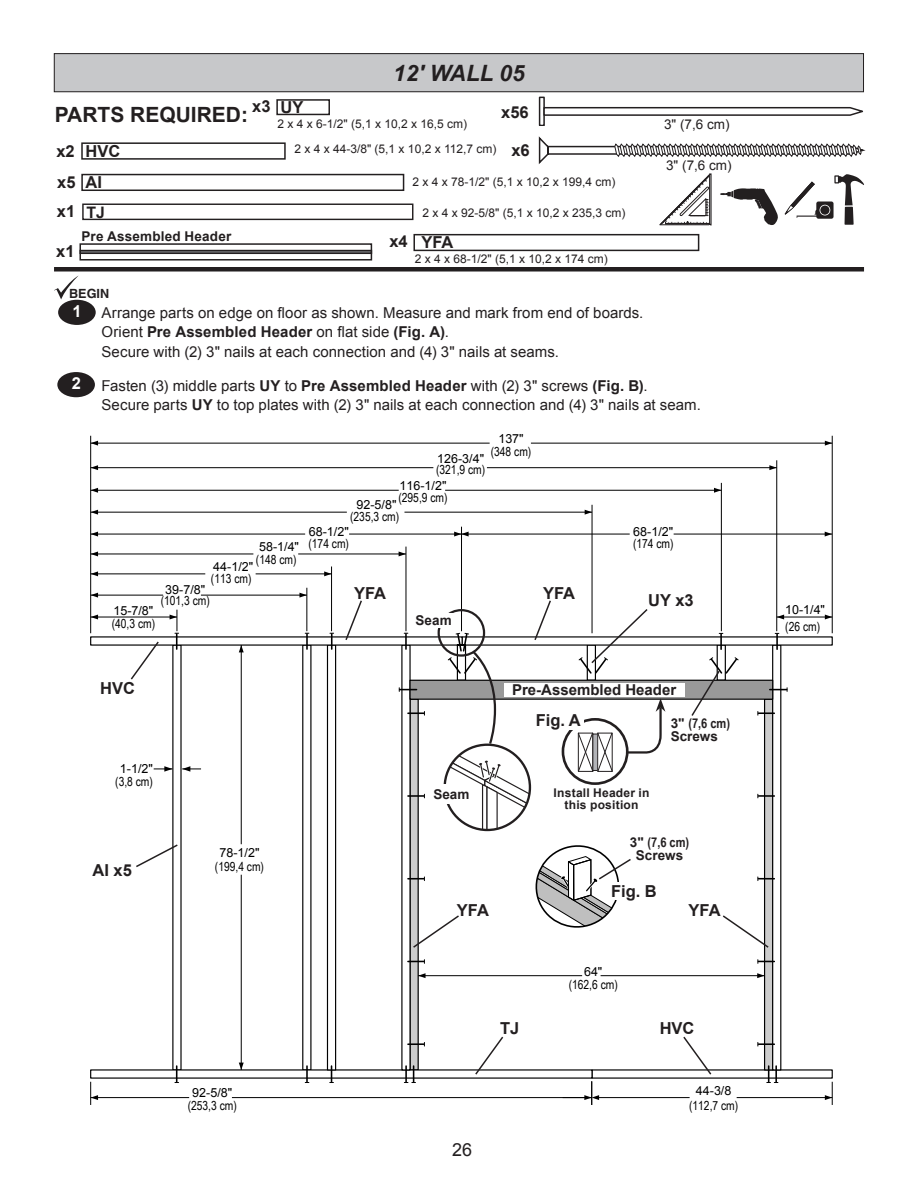
<style>
.page{position:relative;width:918px;height:1188px;background:#fff}
.page>*{position:absolute;margin:0;border:0;box-sizing:border-box;transform-origin:0 0}
.t1{font:italic 700 22.5px "Arial";color:#231f20}
.hhp_fig{font:700 21px "Arial";color:#231f20}
.t2{font:18px "Arial";color:#231f20}
.hhp_fig-2{font:700 16.5px "Arial";color:#231f20}
.t3{font:700 16.5px "Arial";color:#fff}
.hhp_fig-3{font:700 15.9px "Arial";color:#231f20}
.t4{font:15px/19.5px "Arial";color:#231f20}
.hhp_fig-4{font:700 15px "Arial";color:#231f20}
.hhp_fig-5{font:700 13.5px/13.5px "Arial";color:#231f20;text-align:center}
.hhp_fig-6{font:13.5px "Arial";color:#231f20}
.t5{font:12.6px/12.6px "Arial Narrow";color:#000;text-align:center}
.t6{font:12.6px/12px "Arial";color:#000}
.t7{font:700 12.6px "Helvetica";color:#231f20}
.t8{font:12px "Arial";color:#231f20}
.t9{font:700 12px/12px "Arial";letter-spacing:.02em;color:#231f20;text-align:center}
.s1{font-weight:700}
.s2{font-family:"Arial Narrow"}
.s3{font-family:"Arial"}
</style>
<div class="page">
<hr style="left:306px;top:588px;width:1px;height:43px;background:#000">
<hr style="left:331px;top:567px;width:1px;height:64px;background:#000">
<hr style="left:91px;top:573px;width:114px;height:1px;background:#000">
<hr style="left:256px;top:573px;width:76px;height:1px;background:#000">
<hr style="left:406px;top:547px;width:1px;height:84px;background:#000">
<hr style="left:91px;top:554px;width:162px;height:1px;background:#000">
<hr style="left:298px;top:554px;width:108px;height:1px;background:#000">
<hr style="left:461px;top:527px;width:1px;height:104px;background:#000">
<hr style="left:91px;top:534px;width:214px;height:1px;background:#000">
<hr style="left:349px;top:534px;width:113px;height:1px;background:#000">
<hr style="left:592px;top:505px;width:1px;height:128px;background:#000">
<hr style="left:91px;top:512px;width:256px;height:1px;background:#000">
<hr style="left:404px;top:512px;width:188px;height:1px;background:#000">
<hr style="left:721px;top:483px;width:1px;height:148px;background:#000">
<hr style="left:91px;top:490px;width:308px;height:1px;background:#000">
<hr style="left:445px;top:490px;width:276px;height:1px;background:#000">
<hr style="left:776px;top:460px;width:1px;height:171px;background:#000">
<hr style="left:91px;top:467px;width:342px;height:1px;background:#000">
<hr style="left:487px;top:467px;width:290px;height:1px;background:#000">
<hr style="left:90px;top:436px;width:1px;height:197px;background:#000">
<hr style="left:832px;top:436px;width:1px;height:197px;background:#000">
<hr style="left:91px;top:443px;width:399px;height:1px;background:#000">
<hr style="left:531px;top:443px;width:301px;height:1px;background:#000">
<svg style="left:91px;top:571px;width:7px;height:5px"></svg>
<svg style="left:324px;top:571px;width:8px;height:5px"></svg>
<svg style="left:91px;top:552px;width:7px;height:4px"></svg>
<svg style="left:399px;top:552px;width:7px;height:4px"></svg>
<svg style="left:91px;top:532px;width:7px;height:5px"></svg>
<hr style="left:461px;top:534px;width:169px;height:1px;background:#000">
<hr style="left:674px;top:534px;width:158px;height:1px;background:#000">
<svg style="left:454px;top:532px;width:15px;height:5px"></svg>
<svg style="left:825px;top:532px;width:7px;height:5px"></svg>
<svg style="left:91px;top:510px;width:7px;height:5px"></svg>
<svg style="left:585px;top:510px;width:7px;height:5px"></svg>
<svg style="left:91px;top:488px;width:7px;height:5px"></svg>
<svg style="left:714px;top:488px;width:7px;height:5px"></svg>
<svg style="left:91px;top:465px;width:7px;height:5px"></svg>
<svg style="left:769px;top:465px;width:8px;height:5px"></svg>
<svg style="left:91px;top:441px;width:7px;height:5px"></svg>
<svg style="left:825px;top:441px;width:7px;height:5px"></svg>
<div style="left:54px;top:54px;width:810px;height:38px;background:#c7c8ca"></div>
<div style="left:54px;top:53px;width:810px;height:39px;border:1px solid #231f20"></div>
<div style="left:539px;top:97px;width:6px;height:29px;border:1px solid #231f20"></div>
<svg style="left:543px;top:106px;width:320px;height:11px"></svg>
<div style="left:54px;top:267px;width:810px;height:5px;background:#231f20"></div>
<div style="left:57px;top:372px;width:38px;height:25px;background:#231f20;border-radius:50%"></div>
<div style="left:58px;top:300px;width:38px;height:25px;background:#231f20;border-radius:50%"></div>
<svg style="left:54px;top:275px;width:25px;height:25px"></svg>
<svg style="left:539px;top:136px;width:327px;height:28px"></svg>
<div style="left:79px;top:243px;width:293px;height:18px;border:2px solid #231f20"></div>
<div style="left:79px;top:250px;width:293px;height:4px;border:2px solid #231f20"></div>
<div style="left:413px;top:234px;width:286px;height:17px;border:2px solid #231f20"></div>
<div style="left:81px;top:174px;width:323px;height:17px;border:2px solid #231f20"></div>
<svg style="left:660px;top:174px;width:51px;height:51px"></svg>
<svg style="left:784px;top:174px;width:80px;height:51px"></svg>
<svg style="left:720px;top:188px;width:58px;height:37px"></svg>
<div style="left:81px;top:142px;width:205px;height:18px;border:2px solid #231f20"></div>
<div style="left:82px;top:204px;width:331px;height:16px;border:1px solid #231f20"></div>
<svg style="left:90px;top:593px;width:743px;height:512px"></svg>
<div style="left:276px;top:99px;width:54px;height:16px;border:2px solid #231f20"></div>
<p class="hhp_fig-2" style="left:252px;top:95px;width:20px">x3</p>
<p class="hhp_fig" style="left:55px;top:100px;width:195px">PARTS REQUIRED:</p>
<p class="t1" style="left:393px;top:58px;width:133px">12' WALL 05</p>
<p class="hhp_fig-2" style="left:281px;top:96px;width:24px">UY</p>
<p class="t8" style="left:278px;top:116px;width:191px">2 x 4 x 6-1/2" (5,1 x 10,2 x 16,5 cm)</p>
<p class="hhp_fig-2" style="left:501px;top:101px;width:29px">x56</p>
<p class="hhp_fig-2" style="left:56px;top:140px;width:20px">x2</p>
<p class="hhp_fig-2" style="left:86px;top:140px;width:36px">HVC</p>
<p class="t8" style="left:294px;top:141px;width:204px">2 x 4 x 44-3/8" (5,1 x 10,2 x 112,7 cm)</p>
<p class="hhp_fig-2" style="left:511px;top:140px;width:20px">x6</p>
<p class="hhp_fig-2" style="left:57px;top:172px;width:20px">x5</p>
<p class="hhp_fig-2" style="left:86px;top:171px;width:18px">AI</p>
<p class="t8" style="left:413px;top:174px;width:205px">2 x 4 x 78-1/2" (5,1 x 10,2 x 199,4 cm)</p>
<p class="hhp_fig-2" style="left:57px;top:201px;width:20px">x1</p>
<p class="hhp_fig-3" style="left:87px;top:202px;width:20px">TJ</p>
<p class="t8" style="left:422px;top:205px;width:205px">2 x 4 x 92-5/8" (5,1 x 10,2 x 235,3 cm)</p>
<p class="hhp_fig-2" style="left:56px;top:240px;width:20px">x1</p>
<p class="hhp_fig-5" style="left:82px;top:230px;width:151px">Pre Assembled Header</p>
<p class="hhp_fig-2" style="left:389px;top:231px;width:20px">x4</p>
<p class="hhp_fig-2" style="left:421px;top:231px;width:34px">YFA</p>
<p class="t8" style="left:415px;top:251px;width:195px">2 x 4 x 68-1/2" (5,1 x 10,2 x 174 cm)</p>
<p class="t7" style="left:69px;top:286px;width:42px">BEGIN</p>
<p class="hhp_fig-6" style="left:664px;top:116px;width:67px">3" (7,6 cm)</p>
<p class="hhp_fig-6" style="left:666px;top:157px;width:67px">3" (7,6 cm)</p>
<p class="t3" style="left:73px;top:300px;width:11px">1</p>
<p class="t3" style="left:72px;top:373px;width:11px">2</p>
<p class="t4" style="left:102px;top:303px;width:543px">Arrange parts on edge on floor as shown. Measure and mark from end of boards.<br>Orient <span class="s1">Pre Assembled Header</span> on flat side <span class="s1">(Fig. A)</span>.<br>Secure with (2) 3" nails at each connection and (4) 3" nails at seams.</p>
<p class="t4" style="left:102px;top:376px;width:601px">Fasten (3) middle parts <span class="s1">UY</span> to <span class="s1">Pre Assembled Header</span> with (2) 3" screws <span class="s1">(Fig. B)</span>.<br>Secure parts <span class="s1">UY</span> to top plates with (2) 3" nails at each connection and (4) 3" nails at seam.</p>
<p class="t6" style="left:498px;top:433px;width:27px">137"</p>
<p class="t5" style="left:491px;top:445px;width:42px">(348 cm)</p>
<p class="t6" style="left:437px;top:453px;width:48px">126-3/4"</p>
<p class="t5" style="left:436px;top:463px;width:51px">(321,9 cm)</p>
<p class="t6" style="left:400px;top:480px;width:48px">116-1/2"</p>
<p class="t5" style="left:398px;top:490px;width:51px">(295,9 cm)</p>
<p class="t6" style="left:357px;top:498px;width:41px">92-5/8"</p>
<p class="t6" style="left:259px;top:541px;width:41px">58-1/4"</p>
<p class="t5" style="left:256px;top:553px;width:42px">(148 cm)</p>
<p class="t6" style="left:213px;top:561px;width:41px">44-1/2"</p>
<p class="t6" style="left:113px;top:605px;width:41px">15-7/8"</p>
<p class="t5" style="left:211px;top:572px;width:42px">(113 cm)</p>
<p class="t6" style="left:165px;top:584px;width:41px">39-7/8"</p>
<p class="t5" style="left:161px;top:594px;width:51px">(101,3 cm)</p>
<p class="t5" style="left:112px;top:617px;width:45px">(40,3 cm)</p>
<p class="t5" style="left:350px;top:510px;width:51px">(235,3 cm)</p>
<p class="t6" style="left:309px;top:525px;width:41px">68-1/2"</p>
<p class="t5" style="left:309px;top:537px;width:42px">(174 cm)</p>
<p class="t6" style="left:633px;top:525px;width:42px">68-1/2" <span class="s2">(174 cm)</span></p>
<p class="hhp_fig-2" style="left:354px;top:582px;width:34px">YFA</p>
<p class="hhp_fig-2" style="left:543px;top:582px;width:34px">YFA</p>
<p class="hhp_fig-5" style="left:416px;top:614px;width:38px">Seam</p>
<p class="hhp_fig-2" style="left:648px;top:589px;width:47px">UY x3</p>
<p class="hhp_fig-2" style="left:100px;top:677px;width:36px">HVC</p>
<p class="t5" style="left:115px;top:762px;width:39px"><span class="s3">1-1/2" </span>(3,8 cm)</p>
<p class="hhp_fig-2" style="left:92px;top:860px;width:41px">AI x5</p>
<p class="t6" style="left:219px;top:847px;width:41px">78-1/2"</p>
<p class="t5" style="left:215px;top:860px;width:51px">(199,4 cm)</p>
<p class="hhp_fig-4" style="left:512px;top:680px;width:166px">Pre-Assembled Header</p>
<p class="hhp_fig-5" style="left:433px;top:788px;width:38px">Seam</p>
<p class="hhp_fig-2" style="left:536px;top:710px;width:47px">Fig. A</p>
<p class="t9" style="left:554px;top:787px;width:97px">Install Header in this position</p>
<p class="hhp_fig-5" style="left:671px;top:716px;width:61px;text-align:left">3" <span class="s2">(7,6 cm)<br></span>Screws</p>
<p class="hhp_fig-5" style="left:630px;top:835px;width:61px">3" <span class="s2">(7,6 cm)<br></span>Screws</p>
<p class="hhp_fig-2" style="left:611px;top:880px;width:47px">Fig. B</p>
<p class="hhp_fig-2" style="left:457px;top:899px;width:34px">YFA</p>
<p class="hhp_fig-2" style="left:689px;top:899px;width:34px">YFA</p>
<p class="t6" style="left:584px;top:965px;width:20px">64"</p>
<p class="hhp_fig-2" style="left:500px;top:1017px;width:21px">TJ</p>
<p class="t5" style="left:569px;top:978px;width:51px">(162,6 cm)</p>
<p class="hhp_fig-2" style="left:660px;top:1017px;width:36px">HVC</p>
<p class="t6" style="left:192px;top:1087px;width:41px">92-5/8"</p>
<p class="t6" style="left:696px;top:1085px;width:37px">44-3/8</p>
<p class="t5" style="left:188px;top:1099px;width:51px">(253,3 cm)</p>
<p class="t5" style="left:689px;top:1099px;width:51px">(112,7 cm)</p>
<p class="t2" style="left:452px;top:1138px;width:22px">26</p>
<p class="t6" style="left:785px;top:603px;width:41px">10-1/4"</p>
<p class="t5" style="left:785px;top:620px;width:36px">(26 cm)</p>
</div>
